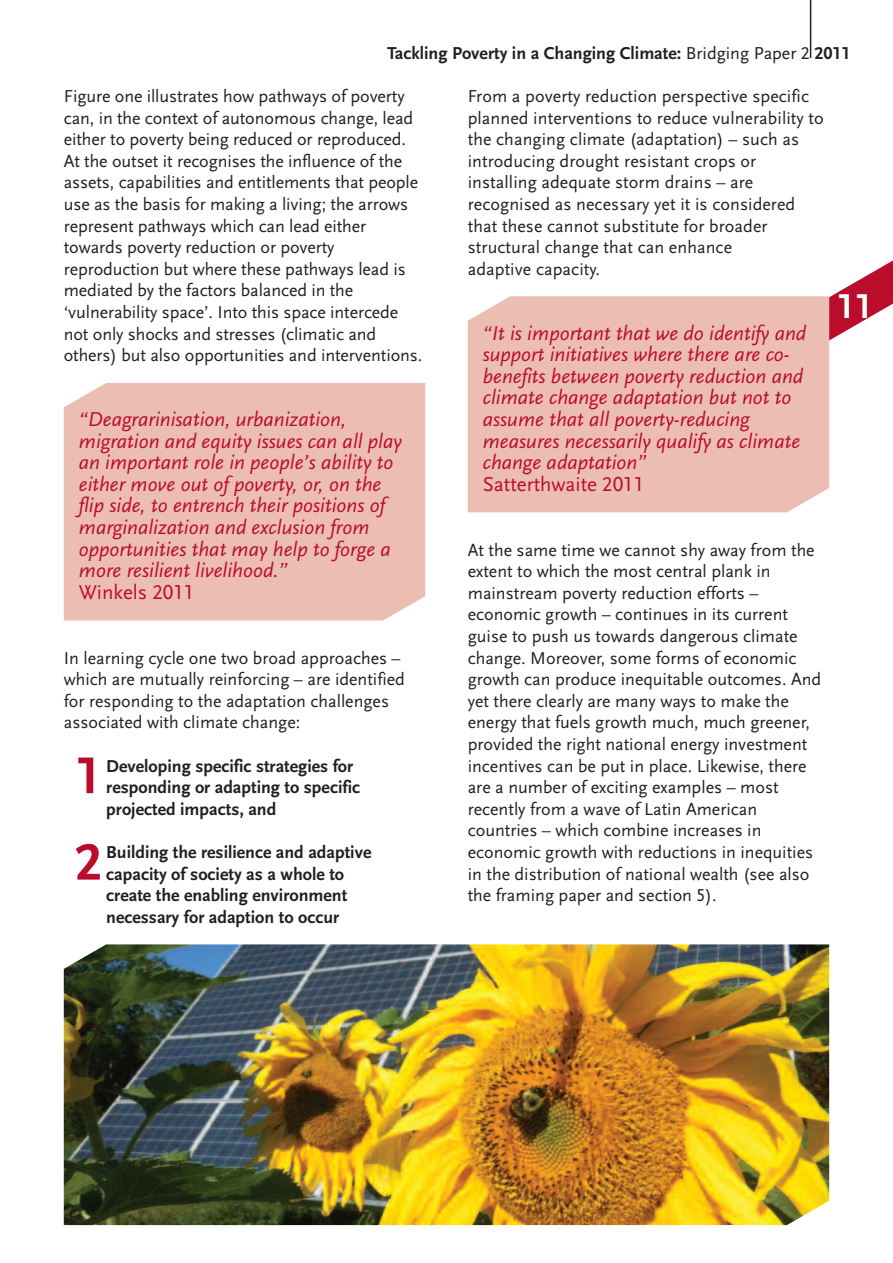
<style>
.page{position:relative;width:893px;height:1263px;background:#fff}
.page>*{position:absolute;margin:0;border:0;box-sizing:border-box;transform-origin:0 0}
.t1{font:700 54px/86.4px "Scala Sans LF";color:#ba0d2b}
.t2{font:700 36px "Scala Sans LF";color:#fff}
.t3{font:italic 21px/21.6px "Scala Sans LF";color:#ba0d2b}
.t4{font:21px "Scala Sans LF";color:#ba0d2b}
.t5{font:18px/21.6px "Scala Sans LF";color:#231f20}
.t6{font:700 18px/21.6px "Scala Sans LF";color:#231f20}
.s1{font-weight:400}
</style>
<div class="page">
<div style="left:468px;top:296px;width:361px;height:216px;background:#ecbeb1"></div>
<hr style="left:810px;top:0;width:1px;height:58px;background:#231f20">
<svg style="left:829px;top:260px;width:64px;height:80px"></svg>
<div style="left:64px;top:383px;width:361px;height:237px;background:#ecbeb1"></div>
<img style="left:64px;top:944px;width:765px;height:281px">
<p class="t6" style="left:387px;top:43px;width:465px">Tackling Poverty in a Changing Climate: <span class="s1">Bridging Paper 2</span> 2011</p>
<p class="t5" style="left:64px;top:86px;width:360px">Figure one illustrates how pathways of poverty can, in the context of autonomous change, lead either to poverty being reduced or reproduced.<br>At the outset it recognises the influence of the assets, capabilities and entitlements that people use as the basis for making a living; the arrows represent pathways which can lead either towards poverty reduction or poverty reproduction but where these pathways lead is mediated by the factors balanced in the ‘vulnerability space’. Into this space intercede not only shocks and stresses (climatic and others) but also opportunities and interventions.</p>
<p class="t3" style="left:79px;top:409px;width:325px">“Deagrarinisation, urbanization, migration and equity issues can all play an important role in people’s ability to either move out of poverty, or, on the flip side, to entrench their positions of marginalization and exclusion from opportunities that may help to forge a more resilient livelihood.”</p>
<p class="t4" style="left:79px;top:581px;width:117px">Winkels 2011</p>
<p class="t5" style="left:64px;top:647px;width:343px">In learning cycle one two broad approaches – which are mutually reinforcing – are identified for responding to the adaptation challenges associated with climate change:</p>
<p class="t6" style="left:106px;top:756px;width:255px">Developing specific strategies for responding or adapting to specific projected impacts, and</p>
<p class="t6" style="left:106px;top:842px;width:267px">Building the resilience and adaptive capacity of society as a whole to create the enabling environment necessary for adaption to occur</p>
<h1 class="t1" style="left:75px;top:735px;width:29px">1<br>2</h1>
<p class="t5" style="left:468px;top:86px;width:357px">From a poverty reduction perspective specific planned interventions to reduce vulnerability to the changing climate (adaptation) – such as introducing drought resistant crops or installing adequate storm drains – are recognised as necessary yet it is considered that these cannot substitute for broader structural change that can enhance<br>adaptive capacity.</p>
<p class="t3" style="left:483px;top:323px;width:325px">“It is important that we do identify and support initiatives where there are co&shy;benefits between poverty reduction and climate change adaptation but not to assume that all poverty-reducing measures necessarily qualify as climate change adaptation”</p>
<p class="t4" style="left:483px;top:473px;width:163px">Satterthwaite 2011</p>
<h2 class="t2" style="left:837px;top:289px;width:37px">11</h2>
<p class="t5" style="left:468px;top:539px;width:355px">At the same time we cannot shy away from the extent to which the most central plank in mainstream poverty reduction efforts – economic growth – continues in its current guise to push us towards dangerous climate change. Moreover, some forms of economic growth can produce inequitable outcomes. And yet there clearly are many ways to make the energy that fuels growth much, much greener, provided the right national energy investment incentives can be put in place. Likewise, there are a number of exciting examples – most recently from a wave of Latin American countries – which combine increases in economic growth with reductions in inequities in the distribution of national wealth (see also the framing paper and section 5).</p>
</div>
